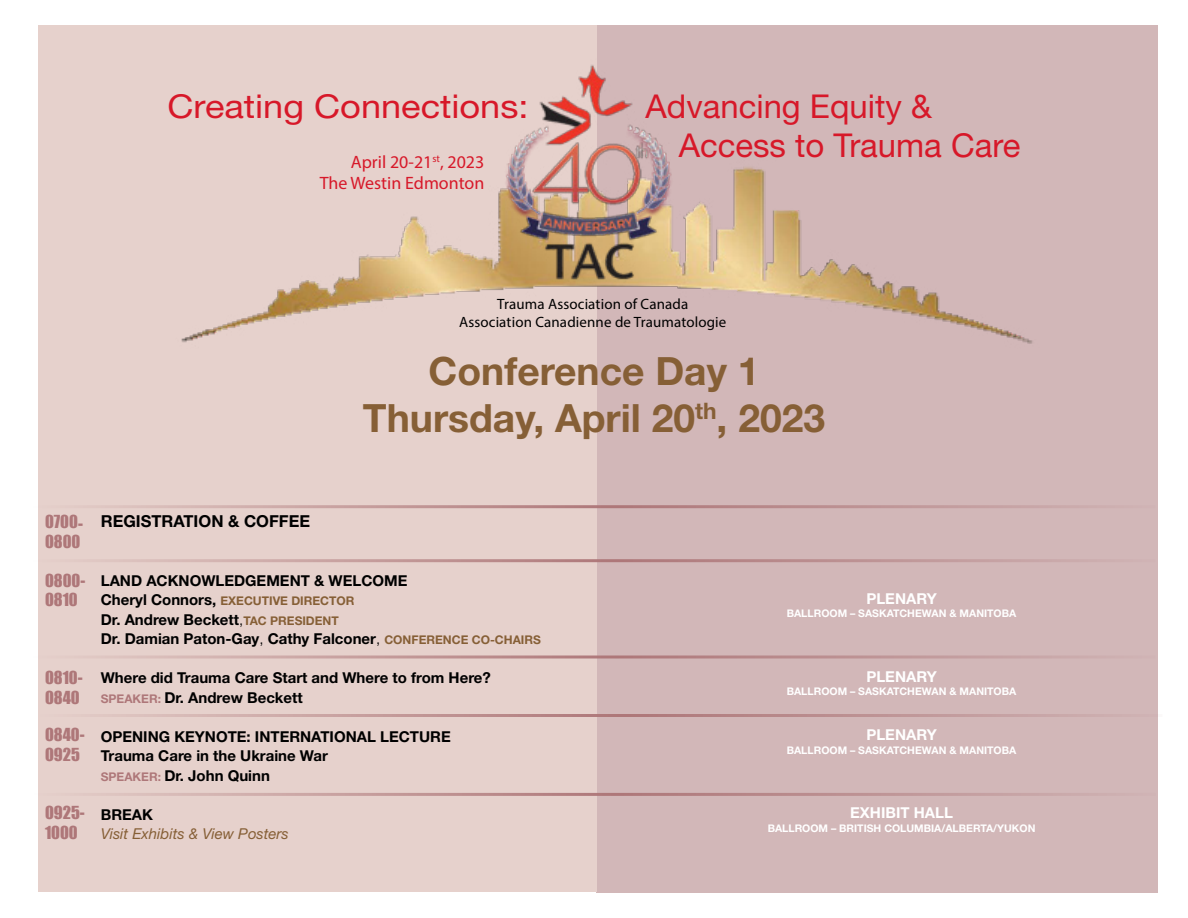
<style>
.page{position:relative;width:1188px;height:918px;background:#fff}
.page>*{position:absolute;margin:0;border:0;box-sizing:border-box;transform-origin:0 0}
.t1{font:700 39px/46.8px "Helvetica Neue";color:#865f36;text-align:center}
.t2{font:32.85px/39.5px "Helvetica Neue";color:#d71829}
.t3{font:32.85px "Helvetica Neue";color:#d71829;scale:1.1 1}
.t4{font:18px/21.5px "Myriad Pro";color:#d71829;text-align:right}
.t5{font:16.5px/19.5px "Impact";color:#ae7779}
.t6{font:700 16.5px "Helvetica Neue";color:#000}
.t7{font:700 15px/19.5px "Helvetica Neue";color:#000}
.t8{font:15px/18px "Myriad Pro";letter-spacing:.01em;color:#000;text-align:center}
.t9{font:700 15px "Helvetica Neue";color:#fff}
.t10{font:italic 15px "Helvetica Neue";color:#865f36}
.t11{font:700 12px "Helvetica Neue";color:#865f36}
.t12{font:700 10.5px "Helvetica Neue";color:#fff}
.s1{font-size:15px;color:#000}
.s2{font-weight:300}
.s3{font-size:12px;color:#865f36}
.s4{font-size:12px;color:#ae7779}
</style>
<div class="page">
<div style="left:596px;top:25px;width:561px;height:867px;background:#d2b7b8"></div>
<div style="left:38px;top:26px;width:559px;height:866px;background:#e6d1cc"></div>
<img style="left:181px;top:167px;width:852px;height:177px">
<img style="left:444px;top:65px;width:287px;height:255px">
<hr style="left:33px;top:505px;width:1122px;height:3px;background:#ae7779">
<hr style="left:33px;top:559px;width:1122px;height:3px;background:#ae7779">
<hr style="left:33px;top:656px;width:1122px;height:2px;background:#ae7779">
<hr style="left:40px;top:714px;width:1122px;height:3px;background:#ae7779">
<hr style="left:33px;top:793px;width:1123px;height:3px;background:#ae7779">
<h2 class="t3" style="left:168px;top:86px;width:330px">Creating Connections:</h2>
<h2 class="t2" style="left:679px;top:86px;width:343px;text-indent:-33px">Advancing Equity &amp;<br>Access to Trauma Care</h2>
<p class="t4" style="left:320px;top:151px;width:166px">April 20-21<sup>st</sup>, 2023<br>The Westin Edmonton</p>
<p class="t8" style="left:459px;top:295px;width:269px">Trauma Association of Canada<br>Association Canadienne de Traumatologie</p>
<h1 class="t1" style="left:363px;top:347px;width:464px">Conference Day 1<br>Thursday, April 20<sup>th</sup>, 2023</h1>
<p class="t5" style="left:45px;top:511px;width:39px">0700-<br>0800</p>
<p class="t5" style="left:45px;top:570px;width:42px">0800-<br>0810</p>
<p class="t5" style="left:45px;top:667px;width:39px">0810-<br>0840</p>
<p class="t5" style="left:45px;top:725px;width:41px">0840-<br>0925</p>
<p class="t5" style="left:45px;top:802px;width:41px">0925-<br>1000</p>
<p class="t6" style="left:101px;top:511px;width:211px">REGISTRATION &amp; COFFEE</p>
<p class="t7" style="left:101px;top:570px;width:308px">LAND ACKNOWLEDGEMENT &amp; WELCOME</p>
<p class="t11" style="left:101px;top:593px;width:255px"><span class="s1">Cheryl Connors,</span> EXECUTIVE DIRECTOR</p>
<p class="t7" style="left:101px;top:609px;width:442px">Dr. Andrew Beckett<span class="s2">,</span><span class="s3">TAC PRESIDENT<br></span>Dr. Damian Paton-Gay<span class="s2">,</span> Cathy Falconer<span class="s2">,</span> <span class="s3">CONFERENCE CO-CHAIRS</span></p>
<p class="t7" style="left:101px;top:668px;width:392px">Where did Trauma Care Start and Where to from Here?<br><span class="s4">SPEAKER:</span> Dr. Andrew Beckett</p>
<p class="t7" style="left:101px;top:726px;width:351px">OPENING KEYNOTE: INTERNATIONAL LECTURE<br>Trauma Care in the Ukraine War<br><span class="s4">SPEAKER:</span> Dr. John Quinn</p>
<p class="t7" style="left:101px;top:804px;width:54px">BREAK</p>
<p class="t10" style="left:101px;top:825px;width:190px">Visit Exhibits &amp; View Posters</p>
<p class="t9" style="left:866px;top:589px;width:72px">PLENARY</p>
<p class="t12" style="left:787px;top:607px;width:231px">BALLROOM – SASKATCHEWAN &amp; MANITOBA</p>
<p class="t9" style="left:866px;top:667px;width:72px">PLENARY</p>
<p class="t12" style="left:787px;top:685px;width:231px">BALLROOM – SASKATCHEWAN &amp; MANITOBA</p>
<p class="t9" style="left:866px;top:726px;width:72px">PLENARY</p>
<p class="t12" style="left:787px;top:744px;width:231px">BALLROOM – SASKATCHEWAN &amp; MANITOBA</p>
<p class="t9" style="left:850px;top:804px;width:104px">EXHIBIT HALL</p>
<p class="t12" style="left:768px;top:822px;width:269px">BALLROOM – BRITISH COLUMBIA/ALBERTA/YUKON</p>
</div>
